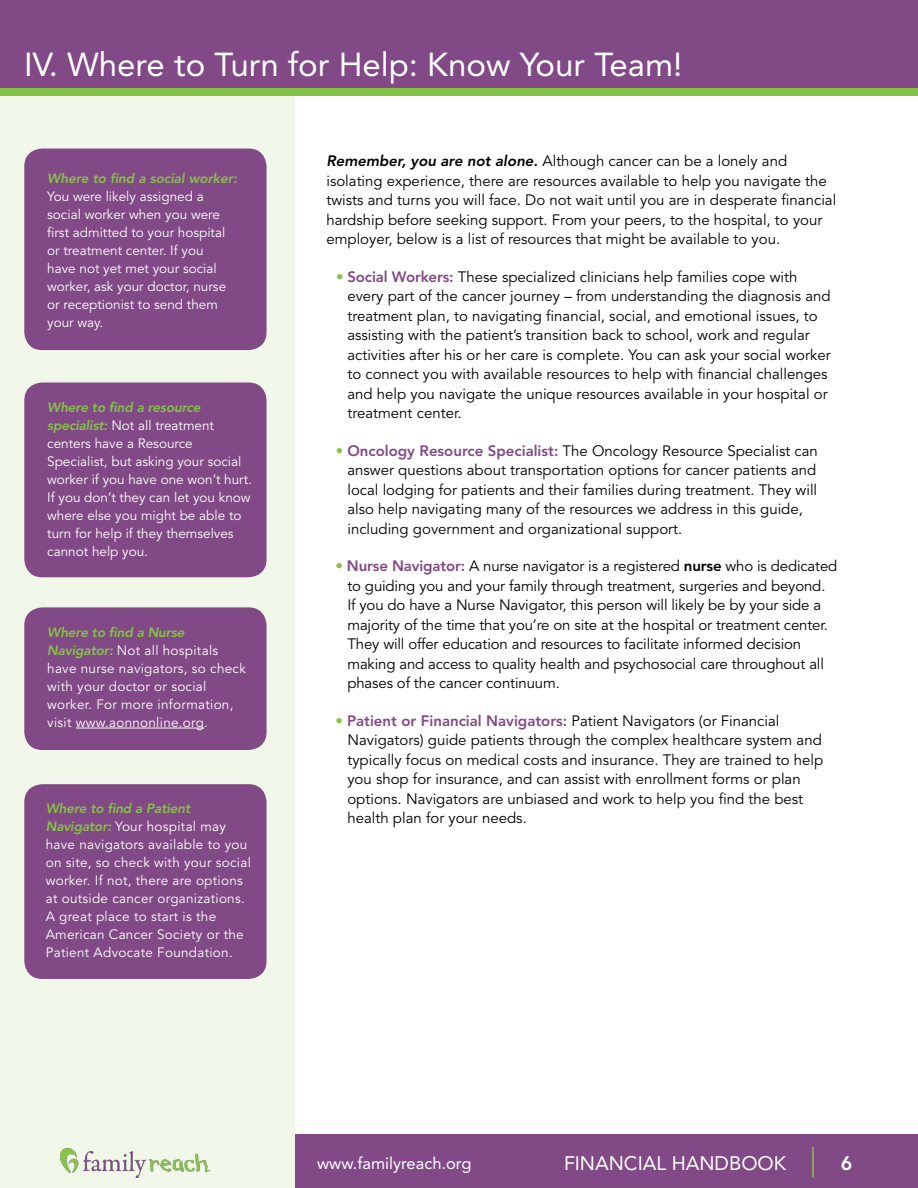
<style>
.page{position:relative;width:918px;height:1188px;background:#fff}
.page>*{position:absolute;margin:0;border:0;box-sizing:border-box;transform-origin:0 0}
.t1{font:33px "Avenir LT Std";color:#fff}
.t2{font:19.5px "Avenir LT Std";color:#fff}
.t3{font:800 19.5px "Avenir LT Std";color:#fff}
.t4{font:16.5px "Avenir LT Std";color:#fff}
.t5{font:15px/19.5px "Avenir LT Std";color:#000}
.t6{font:13.5px/18px "Avenir LT Std";color:#fff}
.t7{font:13.5px/18px "Avenir LT Std";letter-spacing:.02em;color:#fff}
.t8{font:italic 800 13.5px "Avenir LT Std";color:#85c346}
.s1{font-weight:800;font-style:italic;color:#85c346}
.s2{font-weight:800;font-style:italic}
.s3{color:#85c346}
.s4{font-weight:800;color:#814985}
.s5{font-weight:800}
</style>
<div class="page">
<div style="left:295px;top:1134px;width:623px;height:54px;background:#814985"></div>
<div style="left:0;top:95px;width:295px;height:1093px;background:#f1f8ea"></div>
<div style="left:0;top:0;width:918px;height:88px;background:#814985"></div>
<div style="left:0;top:88px;width:918px;height:7px;background:#85c346"></div>
<hr style="left:812px;top:1147px;width:2px;height:31px;background:#85c346">
<img style="left:60px;top:1149px;width:149px;height:29px">
<div style="left:24px;top:148px;width:243px;height:202px;background:#814985;border-radius:18px"></div>
<div style="left:24px;top:383px;width:243px;height:194px;background:#814985;border-radius:18px"></div>
<div style="left:24px;top:607px;width:243px;height:143px;background:#814985;border-radius:18px"></div>
<hr style="left:76px;top:728px;width:128px;height:1px;background:#fff">
<div style="left:24px;top:784px;width:243px;height:195px;background:#814985;border-radius:18px"></div>
<h1 class="t1" style="left:24px;top:46px;width:660px">IV. Where to Turn for Help: Know Your Team!</h1>
<p class="t8" style="left:47px;top:170px;width:191px">Where to find a social worker:</p>
<p class="t6" style="left:47px;top:188px;width:181px">You were likely assigned a social worker when you were first admitted to your hospital or treatment center. If you have not yet met your social worker, ask your doctor, nurse or receptionist to send them your way.</p>
<p class="t6" style="left:47px;top:399px;width:206px"><span class="s1">Where to find a resource specialist:</span> Not all treatment centers have a Resource<br>Specialist, but asking your social worker if you have one won’t hurt.<br>If you don’t they can let you know where else you might be able to turn for help if they themselves cannot help you.</p>
<p class="t7" style="left:47px;top:623px;width:200px"><span class="s1">Where to find a Nurse<br>Navigator:</span> Not all hospitals have nurse navigators, so check with your doctor or social worker. For more information, visit www.aonnonline.org.</p>
<p class="t7" style="left:46px;top:800px;width:207px"><span class="s1">Where to find a Patient<br>Navigator:</span> Your hospital may have navigators available to you on site, so check with your social worker. If not, there are options at outside cancer organizations.<br>A great place to start is the<br>American Cancer Society or the<br>Patient Advocate Foundation.</p>
<p class="t5" style="left:326px;top:152px;width:511px"><span class="s2">Remember, you are not alone.</span> Although cancer can be a lonely and isolating experience, there are resources available to help you navigate the twists and turns you will face. Do not wait until you are in desperate financial hardship before seeking support. From your peers, to the hospital, to your employer, below is a list of resources that might be available to you.</p>
<p class="t5" style="left:347px;top:267px;width:485px;text-indent:-11px"><span class="s3">•</span> <span class="s4">Social Workers:</span> These specialized clinicians help families cope with every part of the cancer journey – from understanding the diagnosis and treatment plan, to navigating financial, social, and emotional issues, to assisting with the patient’s transition back to school, work and regular activities after his or her care is complete. You can ask your social worker to connect you with available resources to help with financial challenges and help you navigate the unique resources available in your hospital or treatment center.</p>
<p class="t5" style="left:347px;top:441px;width:472px;text-indent:-12px"><span class="s3">•</span> <span class="s4">Oncology Resource Specialist:</span> The Oncology Resource Specialist can answer questions about transportation options for cancer patients and local lodging for patients and their families during treatment. They will also help navigating many of the resources we address in this guide, including government and organizational support.</p>
<p class="t5" style="left:347px;top:557px;width:492px;text-indent:-12px"><span class="s3">•</span> <span class="s4">Nurse Navigator:</span> A nurse navigator is a registered <span class="s5">nurse</span> who is dedicated to guiding you and your family through treatment, surgeries and beyond.<br>If you do have a Nurse Navigator, this person will likely be by your side a majority of the time that you’re on site at the hospital or treatment center.<br>They will offer education and resources to facilitate informed decision making and access to quality health and psychosocial care throughout all phases of the cancer continuum.</p>
<p class="t5" style="left:347px;top:711px;width:477px;text-indent:-12px"><span class="s3">•</span> <span class="s4">Patient or Financial Navigators:</span> Patient Navigators (or Financial Navigators) guide patients through the complex healthcare system and typically focus on medical costs and insurance. They are trained to help you shop for insurance, and can assist with enrollment forms or plan options. Navigators are unbiased and work to help you find the best health plan for your needs.</p>
<p class="t4" style="left:317px;top:1154px;width:156px">www.familyreach.org</p>
<h2 class="t2" style="left:564px;top:1152px;width:224px">FINANCIAL HANDBOOK</h2>
<h2 class="t3" style="left:841px;top:1152px;width:13px">6</h2>
</div>
